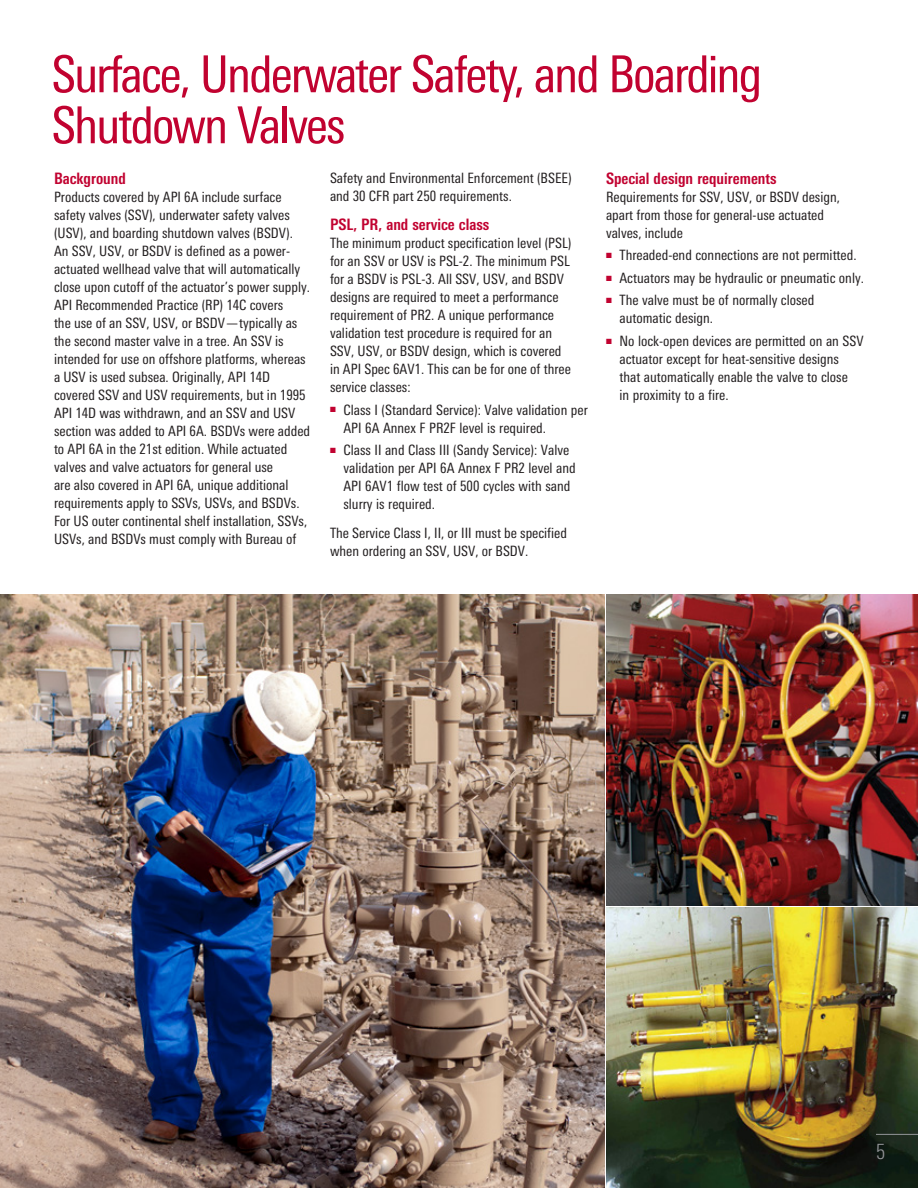
<style>
.page{position:relative;width:918px;height:1188px;background:#fff}
.page>*{position:absolute;margin:0;border:0;box-sizing:border-box;transform-origin:0 0}
.Head_Non-Branding{font:condensed 51px/51px "Univers Next Pro";letter-spacing:-.04em;color:#c10230}
.t1{font:300 condensed 21px "Univers Next Pro";color:#939598}
.Body_Head{font:700 condensed 15.75px "Univers Next Pro";color:#c10230}
.Body_Text{font:condensed 14.25px/18px "Univers Next Pro";color:#231f20}
.Body_Text__Before_Bu{font:condensed 14.25px/18px "Univers Next Pro";color:#231f20}
</style>
<div class="page">
<img style="left:0;top:594px;width:604px;height:594px">
<img style="left:606px;top:594px;width:312px;height:312px">
<img style="left:606px;top:908px;width:312px;height:280px">
<hr style="left:876px;top:1134px;width:42px;height:1px;background:#939598">
<p class="Head_Non-Branding" style="left:51px;top:48px;width:712px">Surface, Underwater Safety, and Boarding<br>Shutdown Valves</p>
<p class="Body_Head" style="left:54px;top:169px;width:73px">Background</p>
<p class="Body_Text" style="left:54px;top:188px;width:258px">Products covered by API 6A include surface safety valves (SSV), underwater safety valves (USV), and boarding shutdown valves (BSDV).<br>An SSV, USV, or BSDV is defined as a power&shy;actuated wellhead valve that will automatically close upon cutoff of the actuator’s power supply.<br>API Recommended Practice (RP) 14C covers<br>the use of an SSV, USV, or BSDV—typically as the second master valve in a tree. An SSV is intended for use on offshore platforms, whereas a USV is used subsea. Originally, API 14D covered SSV and USV requirements, but in 1995<br>API 14D was withdrawn, and an SSV and USV section was added to API 6A. BSDVs were added to API 6A in the 21st edition. While actuated valves and valve actuators for general use<br>are also covered in API 6A, unique additional requirements apply to SSVs, USVs, and BSDVs.<br>For US outer continental shelf installation, SSVs, USVs, and BSDVs must comply with Bureau of</p>
<p class="Body_Text" style="left:330px;top:168px;width:243px">Safety and Environmental Enforcement (BSEE) and 30 CFR part 250 requirements.</p>
<p class="Body_Head" style="left:330px;top:215px;width:161px">PSL, PR, and service class</p>
<p class="Body_Text__Before_Bu" style="left:330px;top:234px;width:243px">The minimum product specification level (PSL) for an SSV or USV is PSL-2. The minimum PSL for a BSDV is PSL-3. All SSV, USV, and BSDV designs are required to meet a performance requirement of PR2. A unique performance validation test procedure is required for an SSV, USV, or BSDV design, which is covered in API Spec 6AV1. This can be for one of three service classes:</p>
<p class="Body_Text" style="left:344px;top:400px;width:246px;text-indent:-14px"><sup>■</sup> Class I (Standard Service): Valve validation per<br>API 6A Annex F PR2F level is required.</p>
<p class="Body_Text" style="left:344px;top:441px;width:234px;text-indent:-14px"><sup>■</sup> Class II and Class III (Sandy Service): Valve validation per API 6A Annex F PR2 level and API 6AV1 flow test of 500 cycles with sand slurry is required.</p>
<p class="Body_Text" style="left:330px;top:524px;width:239px">The Service Class I, II, or III must be specified when ordering an SSV, USV, or BSDV.</p>
<p class="Body_Head" style="left:606px;top:169px;width:172px">Special design requirements</p>
<p class="Body_Text__Before_Bu" style="left:606px;top:188px;width:236px">Requirements for SSV, USV, or BSDV design, apart from those for general-use actuated valves, include</p>
<p class="Body_Text" style="left:606px;top:246px;width:250px"><sup>■</sup> Threaded-end connections are not permitted.</p>
<p class="Body_Text" style="left:606px;top:269px;width:257px"><sup>■</sup> Actuators may be hydraulic or pneumatic only.</p>
<p class="Body_Text" style="left:620px;top:291px;width:196px;text-indent:-14px"><sup>■</sup> The valve must be of normally closed automatic design.</p>
<p class="Body_Text" style="left:620px;top:332px;width:246px;text-indent:-14px"><sup>■</sup> No lock-open devices are permitted on an SSV actuator except for heat-sensitive designs<br>that automatically enable the valve to close<br>in proximity to a fire.</p>
<h2 class="t1" style="left:876px;top:1139px;width:11px">5</h2>
</div>
